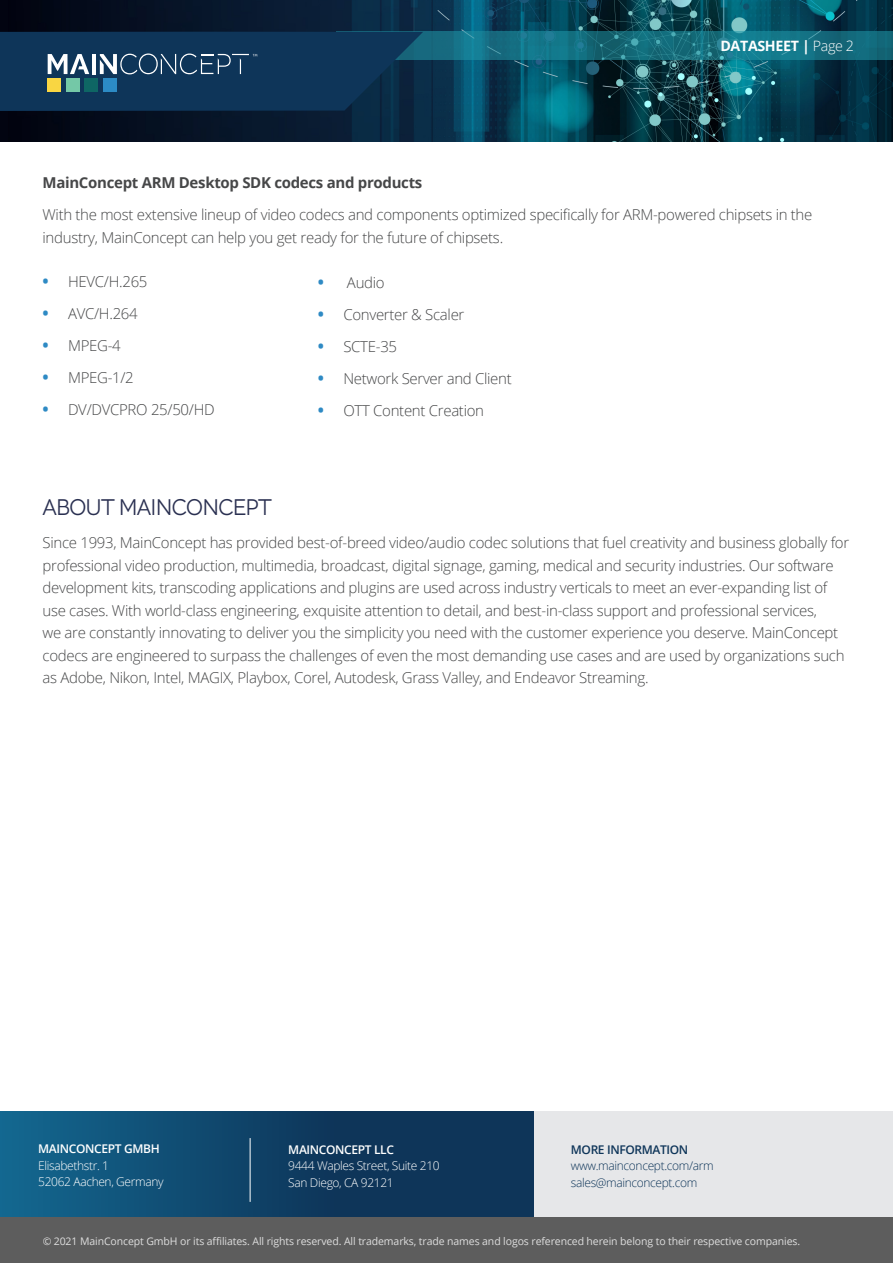
<style>
.page{position:relative;width:893px;height:1263px;background:#fff}
.page>*{position:absolute;margin:0;border:0;box-sizing:border-box;transform-origin:0 0}
.Subheader{font:300 24px "Altivo";letter-spacing:-.035em;color:#2a3051;scale:.9 1}
.Subheader-2{font:300 15px/22.5px "Open Sans";letter-spacing:-.02em;color:#464748}
.Subheader-3{font:700 15px "Open Sans";letter-spacing:-.02em;color:#464748}
.Subheader-4{font:700 14.25px "Open Sans";letter-spacing:-.025em;color:#fff}
.t1{font:300 12px "Open Sans";letter-spacing:-.03em;color:#fff}
.t2{font:300 12px "Open Sans";letter-spacing:-.03em;color:#0e3559}
.t3{font:600 12px "Open Sans";letter-spacing:-.03em;color:#fff}
.t4{font:600 12px "Open Sans";letter-spacing:-.03em;color:#0e3559}
.t5{font:10.5px "Open Sans";letter-spacing:-.01em;color:#fff}
.s1{font-weight:300}
.s2{font-weight:700;font-size:16.5px;color:#2e8ac4}
</style>
<div class="page">
<img style="left:8px;top:0;width:885px;height:142px">
<div style="left:0;top:0;width:8px;height:289px;background:#020411"></div>
<div style="left:0;top:1217px;width:893px;height:46px;background:#5d5d5d"></div>
<svg style="left:423px;top:32px;width:470px;height:28px;background:#167183"></svg>
<svg style="left:0;top:31px;width:423px;height:80px;background:#173d5d"></svg>
<div style="left:0;top:142px;width:893px;height:413px;background:#fff"></div>
<div style="left:533px;top:1111px;width:360px;height:106px;background:#e6e7e9"></div>
<div style="left:0;top:1111px;width:533px;height:106px;background:#0e3559"></div>
<div style="left:0;top:1111px;width:338px;height:106px;background:linear-gradient(to right,#136890,#0e3559)"></div>
<hr style="left:250px;top:1138px;width:1px;height:64px;background:#fff">
<p class="Subheader-4" style="left:720px;top:36px;width:135px">DATASHEET | <span class="s1">Page 2</span></p>
<p class="Subheader-3" style="left:43px;top:172px;width:381px">MainConcept ARM Desktop SDK codecs and products</p>
<p class="Subheader-2" style="left:43px;top:203px;width:771px">With the most extensive lineup of video codecs and components optimized specifically for ARM-powered chipsets in the industry, MainConcept can help you get ready for the future of chipsets.</p>
<p class="Subheader-2" style="left:43px;top:270px;width:107px"><span class="s2">•</span> HEVC/H.265</p>
<p class="Subheader-2" style="left:43px;top:302px;width:97px"><span class="s2">•</span> AVC/H.264</p>
<p class="Subheader-2" style="left:43px;top:334px;width:80px"><span class="s2">•</span> MPEG-4</p>
<p class="Subheader-2" style="left:43px;top:366px;width:93px"><span class="s2">•</span> MPEG-1/2</p>
<p class="Subheader-2" style="left:43px;top:398px;width:174px"><span class="s2">•</span> DV/DVCPRO 25/50/HD</p>
<p class="Subheader-2" style="left:318px;top:271px;width:68px"><span class="s2">•</span> Audio</p>
<p class="Subheader-2" style="left:318px;top:303px;width:148px"><span class="s2">•</span> Converter &amp; Scaler</p>
<p class="Subheader-2" style="left:318px;top:335px;width:81px"><span class="s2">•</span> SCTE-35</p>
<p class="Subheader-2" style="left:318px;top:367px;width:195px"><span class="s2">•</span> Network Server and Client</p>
<p class="Subheader-2" style="left:318px;top:398px;width:168px"><span class="s2">•</span> OTT Content Creation</p>
<p class="Subheader" style="left:43px;top:492px;width:257px">ABOUT MAINCONCEPT</p>
<p class="Subheader-2" style="left:43px;top:531px;width:808px">Since 1993, MainConcept has provided best-of-breed video/audio codec solutions that fuel creativity and business globally for professional video production, multimedia, broadcast, digital signage, gaming, medical and security industries. Our software development kits, transcoding applications and plugins are used across industry verticals to meet an ever-expanding list of use cases. With world-class engineering, exquisite attention to detail, and best-in-class support and professional services,<br>we are constantly innovating to deliver you the simplicity you need with the customer experience you deserve. MainConcept codecs are engineered to surpass the challenges of even the most demanding use cases and are used by organizations such as Adobe, Nikon, Intel, MAGIX, Playbox, Corel, Autodesk, Grass Valley, and Endeavor Streaming.</p>
<p class="t3" style="left:38px;top:1141px;width:123px">MAINCONCEPT GMBH</p>
<p class="t1" style="left:38px;top:1157px;width:72px">Elisabethstr. 1</p>
<p class="t1" style="left:38px;top:1174px;width:127px">52062 Aachen, Germany</p>
<p class="t3" style="left:288px;top:1141px;width:107px">MAINCONCEPT LLC</p>
<p class="t1" style="left:288px;top:1157px;width:153px">9444 Waples Street, Suite 210</p>
<p class="t1" style="left:288px;top:1174px;width:107px">San Diego, CA 92121</p>
<p class="t4" style="left:571px;top:1141px;width:119px">MORE INFORMATION</p>
<p class="t2" style="left:571px;top:1157px;width:144px">www.mainconcept.com/arm</p>
<p class="t2" style="left:571px;top:1174px;width:128px">sales@mainconcept.com</p>
<p class="t5" style="left:43px;top:1234px;width:759px">© 2021 MainConcept GmbH or its affiliates. All rights reserved. All trademarks, trade names and logos referenced herein belong to their respective companies.</p>
</div>
